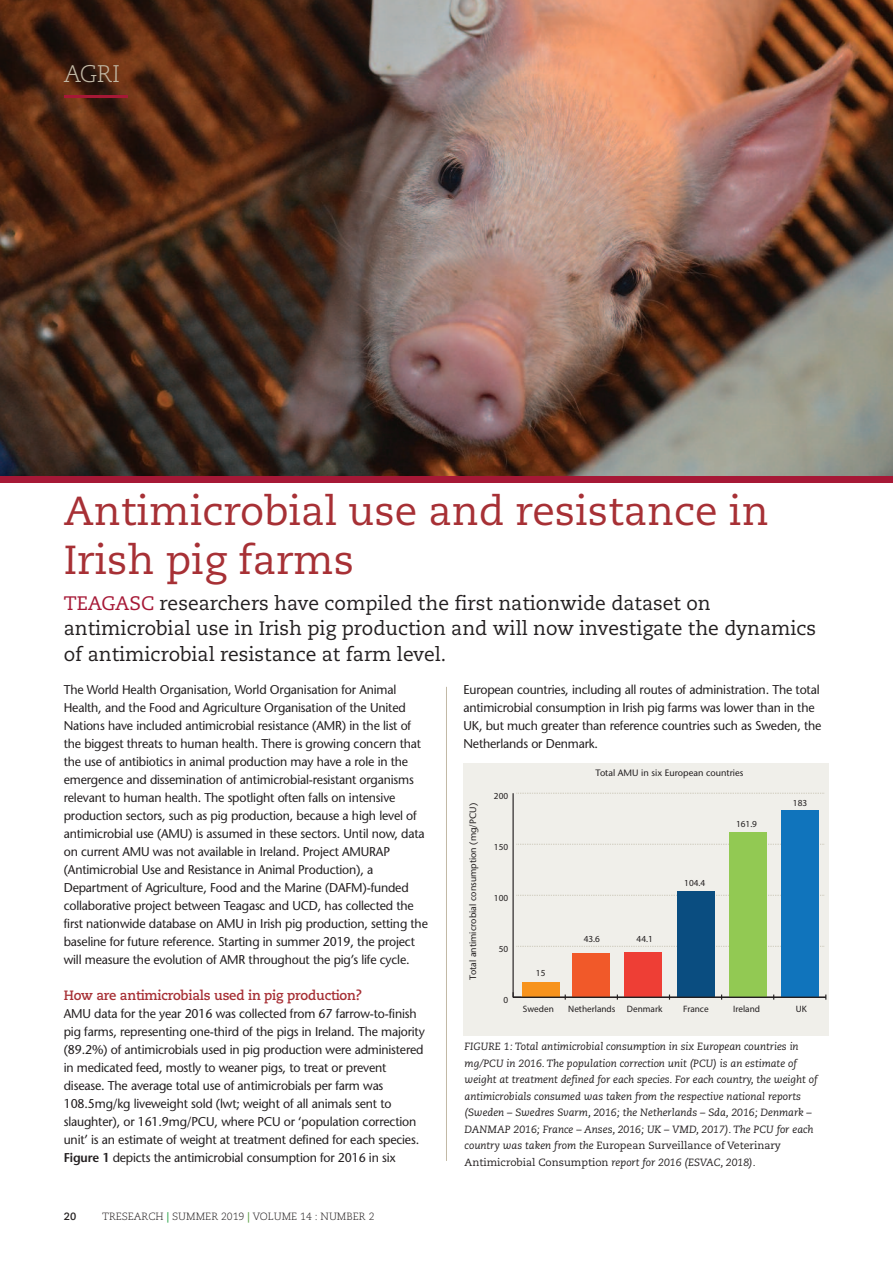
<style>
.page{position:relative;width:893px;height:1263px;background:#fff}
.page>*{position:absolute;margin:0;border:0;box-sizing:border-box;transform-origin:0 0}
.t1{font:40.5px/49.5px "Caecilia";color:#a73035}
.t2{font:300 24px "Caecilia";color:#c2b9a6}
.t3{font:19.5px/25.5px "Caecilia";color:#231f20}
.t4{font:700 13.5px "Caecilia";letter-spacing:-.015em;color:#a73035}
.t5{font:12.75px/18px "Stone Sans";letter-spacing:-.015em;color:#231f20}
.t6{font:italic 10.5px/16.5px "Caecilia";color:#231f20}
.t7{font:300 10.5px "Caecilia";color:#231f20}
.t8{font:700 10.5px "Caecilia";color:#231f20}
.t9{font:9.3px "Myriad Pro";color:#231f20}
.t10{font:9.3px "Stone Sans";color:#231f20}
.s1{color:#a61836}
.s2{font-weight:600}
.s3{font-weight:700;color:#29a347}
.s4{font-weight:700;color:#5b9e44}
.s5{font-style:normal}
</style>
<div class="page">
<img style="left:0;top:0;width:893px;height:477px">
<hr style="left:446px;top:687px;width:1px;height:474px;background:#c2b9a6">
<hr style="left:64px;top:95px;width:64px;height:2px;background:#a61836">
<div style="left:0;top:477px;width:893px;height:6px;background:#a61836"></div>
<div style="left:463px;top:763px;width:366px;height:272px;background:#f0efea"></div>
<hr style="left:512px;top:793px;width:2px;height:204px;background:#231f20">
<svg style="left:512px;top:992px;width:9px;height:6px"></svg>
<svg style="left:517px;top:946px;width:307px;height:1px"></svg>
<svg style="left:518px;top:895px;width:306px;height:1px"></svg>
<svg style="left:518px;top:844px;width:306px;height:1px"></svg>
<svg style="left:518px;top:793px;width:306px;height:1px"></svg>
<div style="left:523px;top:982px;width:37px;height:15px;background:#f7931d"></div>
<div style="left:572px;top:953px;width:38px;height:44px;background:#f15929"></div>
<div style="left:625px;top:952px;width:37px;height:45px;background:#ee3e35"></div>
<div style="left:677px;top:891px;width:37px;height:106px;background:#0a4d80"></div>
<div style="left:729px;top:832px;width:37px;height:165px;background:#92c953"></div>
<div style="left:781px;top:810px;width:37px;height:187px;background:#1074bc"></div>
<hr style="left:513px;top:997px;width:313px;height:1px;background:#231f20">
<h2 class="t2" style="left:64px;top:64px;width:58px">AGRI</h2>
<h1 class="t1" style="left:64px;top:489px;width:706px">Antimicrobial use and resistance in<br>Irish pig farms</h1>
<h3 class="t3" style="left:64px;top:592px;width:754px"><span class="s1">TEAGASC</span> researchers have compiled the first nationwide dataset on antimicrobial use in Irish pig production and will now investigate the dynamics of antimicrobial resistance at farm level.</h3>
<p class="t5" style="left:64px;top:682px;width:366px">The World Health Organisation, World Organisation for Animal Health, and the Food and Agriculture Organisation of the United Nations have included antimicrobial resistance (AMR) in the list of the biggest threats to human health. There is growing concern that the use of antibiotics in animal production may have a role in the emergence and dissemination of antimicrobial-resistant organisms relevant to human health. The spotlight often falls on intensive production sectors, such as pig production, because a high level of antimicrobial use (AMU) is assumed in these sectors. Until now, data on current AMU was not available in Ireland. Project AMURAP (Antimicrobial Use and Resistance in Animal Production), a Department of Agriculture, Food and the Marine (DAFM)-funded collaborative project between Teagasc and UCD, has collected the first nationwide database on AMU in Irish pig production, setting the baseline for future reference. Starting in summer 2019, the project will measure the evolution of AMR throughout the pig’s life cycle.</p>
<p class="t4" style="left:64px;top:989px;width:300px">How are antimicrobials used in pig production?</p>
<p class="t5" style="left:64px;top:1006px;width:363px">AMU data for the year 2016 was collected from 67 farrow-to-finish pig farms, representing one-third of the pigs in Ireland. The majority (89.2%) of antimicrobials used in pig production were administered in medicated feed, mostly to weaner pigs, to treat or prevent disease. The average total use of antimicrobials per farm was 108.5mg/kg liveweight sold (lwt; weight of all animals sent to slaughter), or 161.9mg/PCU, where PCU or ‘population correction unit’ is an estimate of weight at treatment defined for each species.<br><span class="s2">Figure 1</span> depicts the antimicrobial consumption for 2016 in six</p>
<p class="t8" style="left:64px;top:1212px;width:14px">20</p>
<p class="t7" style="left:102px;top:1212px;width:274px">TRESEARCH <span class="s3">|</span> SUMMER 2019 <span class="s4">|</span> VOLUME 14 : NUMBER 2</p>
<p class="t5" style="left:463px;top:682px;width:359px">European countries, including all routes of administration. The total antimicrobial consumption in Irish pig farms was lower than in the UK, but much greater than reference countries such as Sweden, the Netherlands or Denmark.</p>
<p class="t10" style="left:469px;top:980px;width:178px;rotate:-90deg">Total antimicrobial consumption (mg/PCU)</p>
<p class="t9" style="left:494px;top:792px;width:16px">200</p>
<p class="t9" style="left:494px;top:843px;width:16px">150</p>
<p class="t9" style="left:494px;top:894px;width:16px">100</p>
<p class="t9" style="left:499px;top:945px;width:11px">50</p>
<p class="t9" style="left:503px;top:996px;width:6px">0</p>
<p class="t9" style="left:536px;top:970px;width:11px">15</p>
<p class="t10" style="left:595px;top:769px;width:149px">Total AMU in six European countries</p>
<p class="t9" style="left:584px;top:935px;width:18px">43.6</p>
<p class="t9" style="left:637px;top:935px;width:18px">44.1</p>
<p class="t9" style="left:684px;top:879px;width:22px">104.4</p>
<p class="t9" style="left:736px;top:820px;width:22px">161.9</p>
<p class="t9" style="left:793px;top:800px;width:16px">183</p>
<p class="t9" style="left:523px;top:1005px;width:32px">Sweden</p>
<p class="t9" style="left:568px;top:1005px;width:96px">Netherlands Denmark</p>
<p class="t9" style="left:683px;top:1005px;width:27px">France</p>
<p class="t9" style="left:733px;top:1005px;width:28px">Ireland</p>
<p class="t9" style="left:796px;top:1005px;width:12px">UK</p>
<p class="t6" style="left:465px;top:1039px;width:354px">FIGURE 1: Total antimicrobial consumption in six European countries in mg/PCU in 2016. The population correction unit (PCU) is an estimate of weight at treatment defined for each species. For each country, the weight of antimicrobials consumed was taken from the respective national reports (Sweden – Swedres Svarm, 2016; the Netherlands – Sda, 2016; Denmark – DANMAP 2016; France – Anses, 2016; UK – VMD, 2017). The PCU for each country was taken from the <span class="s5">European Surveillance of Veterinary Antimicrobial Consumption</span> report for 2016 (ESVAC, 2018).</p>
</div>
